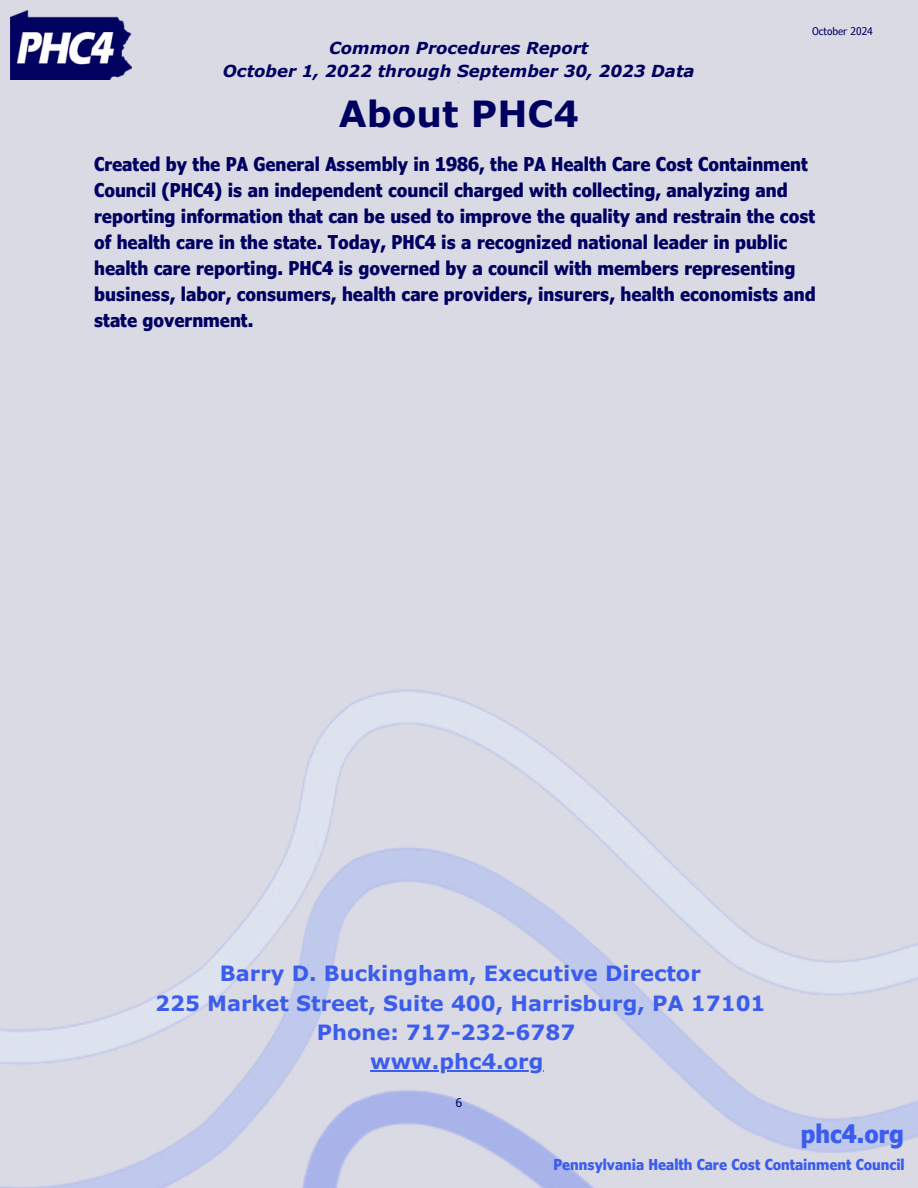
<style>
.page{position:relative;width:918px;height:1188px;background:#dadae5}
.page>*{position:absolute;margin:0;border:0;box-sizing:border-box;transform-origin:0 0}
.t1{font:700 36px "Verdana Pro";color:#000060}
.t2{font:700 condensed 25.5px "Verdana Pro";color:#3c5dec}
.t3{font:700 21px "Verdana Pro";color:#3c5dec}
.t4{font:700 condensed 19.05px/25.8px "Verdana Pro";color:#000060}
.t5{font:italic 700 16.5px/23.1px "Verdana Pro";color:#000060;text-align:center}
.t6{font:700 condensed 15px "Verdana Pro";color:#3c5dec}
.t7{font:condensed 12px "Verdana Pro";color:#000060}
.t8{font:condensed 10.5px "Verdana Pro";color:#000060}
</style>
<div class="page">
<img style="left:0;top:690px;width:918px;height:498px">
<img style="left:10px;top:10px;width:122px;height:70px">
<hr style="left:370px;top:1070px;width:173px;height:1px;background:#3c5dec">
<h3 class="t5" style="left:223px;top:36px;width:473px">Common Procedures Report<br>October 1, 2022 through September 30, 2023 Data</h3>
<p class="t1" style="left:339px;top:91px;width:242px">About PHC4</p>
<h3 class="t8" style="left:812px;top:25px;width:62px">October 2024</h3>
<p class="t4" style="left:94px;top:151px;width:723px">Created by the PA General Assembly in 1986, the PA Health Care Cost Containment Council (PHC4) is an independent council charged with collecting, analyzing and reporting information that can be used to improve the quality and restrain the cost of health care in the state. Today, PHC4 is a recognized national leader in public health care reporting. PHC4 is governed by a council with members representing business, labor, consumers, health care providers, insurers, health economists and state government.</p>
<h2 class="t3" style="left:220px;top:960px;width:482px">Barry D. Buckingham, Executive Director</h2>
<h2 class="t3" style="left:155px;top:989px;width:612px">225 Market Street, Suite 400, Harrisburg, PA 17101</h2>
<h2 class="t3" style="left:317px;top:1019px;width:260px">Phone: 717-232-6787</h2>
<h4 class="t3" style="left:370px;top:1048px;width:175px">www.phc4.org</h4>
<p class="t7" style="left:456px;top:1095px;width:8px">6</p>
<h4 class="t2" style="left:801px;top:1117px;width:105px">phc4.org</h4>
<h1 class="t6" style="left:554px;top:1154px;width:353px">Pennsylvania Health Care Cost Containment Council</h1>
</div>
